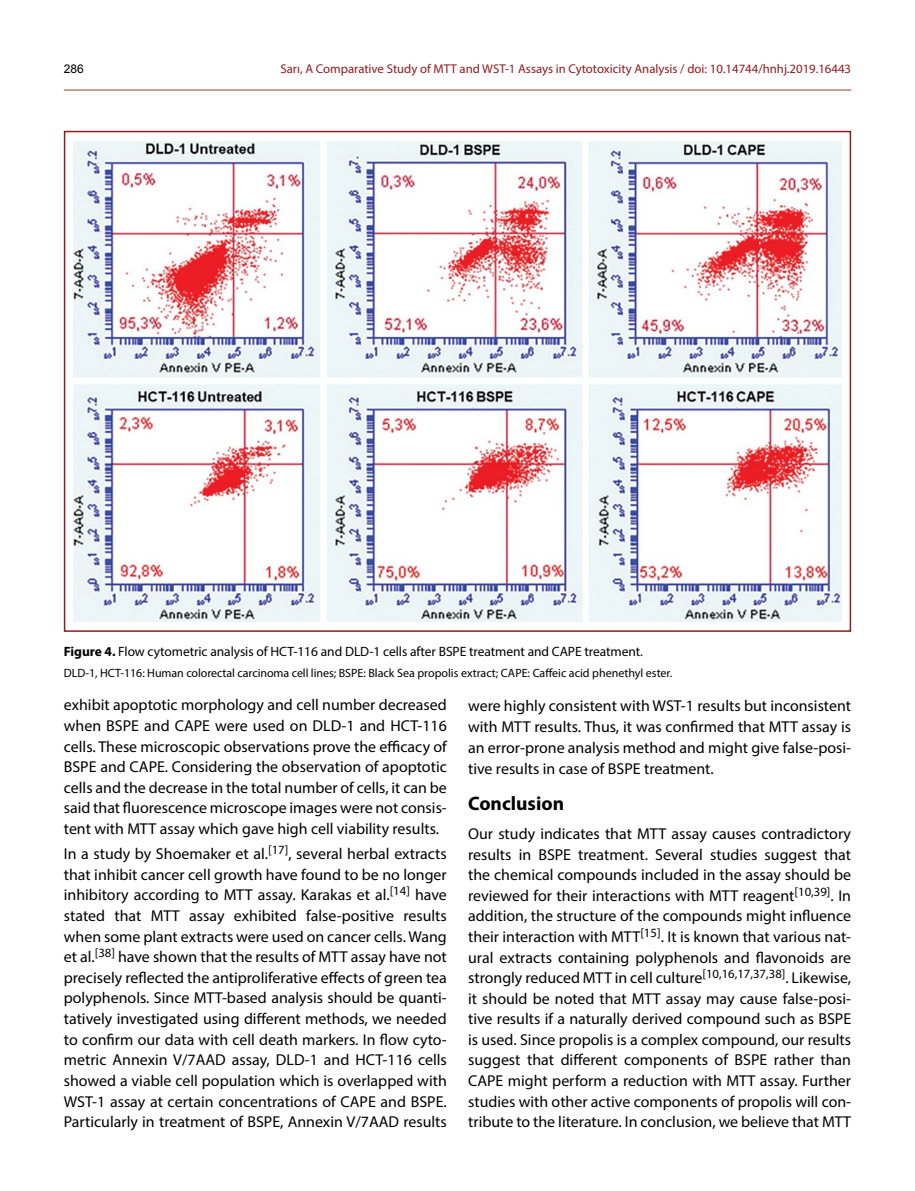
<style>
.page{position:relative;width:915px;height:1191px;background:#fff}
.page>*{position:absolute;margin:0;border:0;box-sizing:border-box;transform-origin:0 0}
.t1{font:700 19.5px "Myriad Pro";color:#000}
.t2{font:15.75px/20.7px "Myriad Pro";color:#000;text-align:justify}
.t3{font:13.5px "Myriad Pro";letter-spacing:-.005em;color:#000}
.t4{font:12.75px "Myriad Pro";color:#8f1b1e}
.t5{font:12px "Myriad Pro";color:#000}
.t6{font:12px "Arial";color:#000}
.s1{font-weight:700}
</style>
<div class="page">
<hr style="left:64px;top:89px;width:786px;height:2px;background:#bd7f6c">
<img style="left:74px;top:142px;width:767px;height:479px">
<div style="left:321px;top:138px;width:6px;height:484px;background:#fff"></div>
<div style="left:582px;top:140px;width:6px;height:483px;background:#fff"></div>
<div style="left:70px;top:378px;width:771px;height:6px;background:#fff"></div>
<p class="t6" style="left:64px;top:60px;width:22px">286</p>
<p class="t4" style="left:280px;top:61px;width:572px">Sarı, A Comparative Study of MTT and WST-1 Assays in Cytotoxicity Analysis / doi: 10.14744/hnhj.2019.16443</p>
<p class="t3" style="left:64px;top:643px;width:580px"><span class="s1">Figure 4.</span> Flow cytometric analysis of HCT-116 and DLD-1 cells after BSPE treatment and CAPE treatment.</p>
<p class="t5" style="left:64px;top:666px;width:610px">DLD-1, HCT-116: Human colorectal carcinoma cell lines; BSPE: Black Sea propolis extract; CAPE: Caffeic acid phenethyl ester.</p>
<p class="t2" style="left:64px;top:694px;width:384px">exhibit apoptotic morphology and cell number decreased when BSPE and CAPE were used on DLD-1 and HCT-116 cells. These microscopic observations prove the efficacy of BSPE and CAPE. Considering the observation of apoptotic cells and the decrease in the total number of cells, it can be said that fluorescence microscope images were not consis&shy;tent with MTT assay which gave high cell viability results.</p>
<p class="t2" style="left:64px;top:843px;width:384px">In a study by Shoemaker et al.<sup>[17]</sup>, several herbal extracts that inhibit cancer cell growth have found to be no longer inhibitory according to MTT assay. Karakas et al.<sup>[14]</sup> have stated that MTT assay exhibited false-positive results when some plant extracts were used on cancer cells. Wang et al.<sup>[38]</sup> have shown that the results of MTT assay have not precisely reflected the antiproliferative effects of green tea polyphenols. Since MTT-based analysis should be quanti&shy;tatively investigated using different methods, we needed to confirm our data with cell death markers. In flow cyto&shy;metric Annexin V/7AAD assay, DLD-1 and HCT-116 cells showed a viable cell population which is overlapped with WST-1 assay at certain concentrations of CAPE and BSPE.<br>Particularly in treatment of BSPE, Annexin V/7AAD results</p>
<p class="t2" style="left:468px;top:695px;width:384px">were highly consistent with WST-1 results but inconsistent with MTT results. Thus, it was confirmed that MTT assay is an error-prone analysis method and might give false-posi&shy;tive results in case of BSPE treatment.</p>
<p class="t1" style="left:468px;top:790px;width:97px">Conclusion</p>
<p class="t2" style="left:468px;top:823px;width:384px">Our study indicates that MTT assay causes contradictory results in BSPE treatment. Several studies suggest that the chemical compounds included in the assay should be reviewed for their interactions with MTT reagent<sup>[10,39]</sup>. In addition, the structure of the compounds might influence their interaction with MTT<sup>[15]</sup>. It is known that various nat&shy;ural extracts containing polyphenols and flavonoids are strongly reduced MTT in cell culture<sup>[10,16,17,37,38]</sup>. Likewise, it should be noted that MTT assay may cause false-posi&shy;tive results if a naturally derived compound such as BSPE is used. Since propolis is a complex compound, our results suggest that different components of BSPE rather than CAPE might perform a reduction with MTT assay. Further studies with other active components of propolis will con&shy;tribute to the literature. In conclusion, we believe that MTT</p>
</div>
